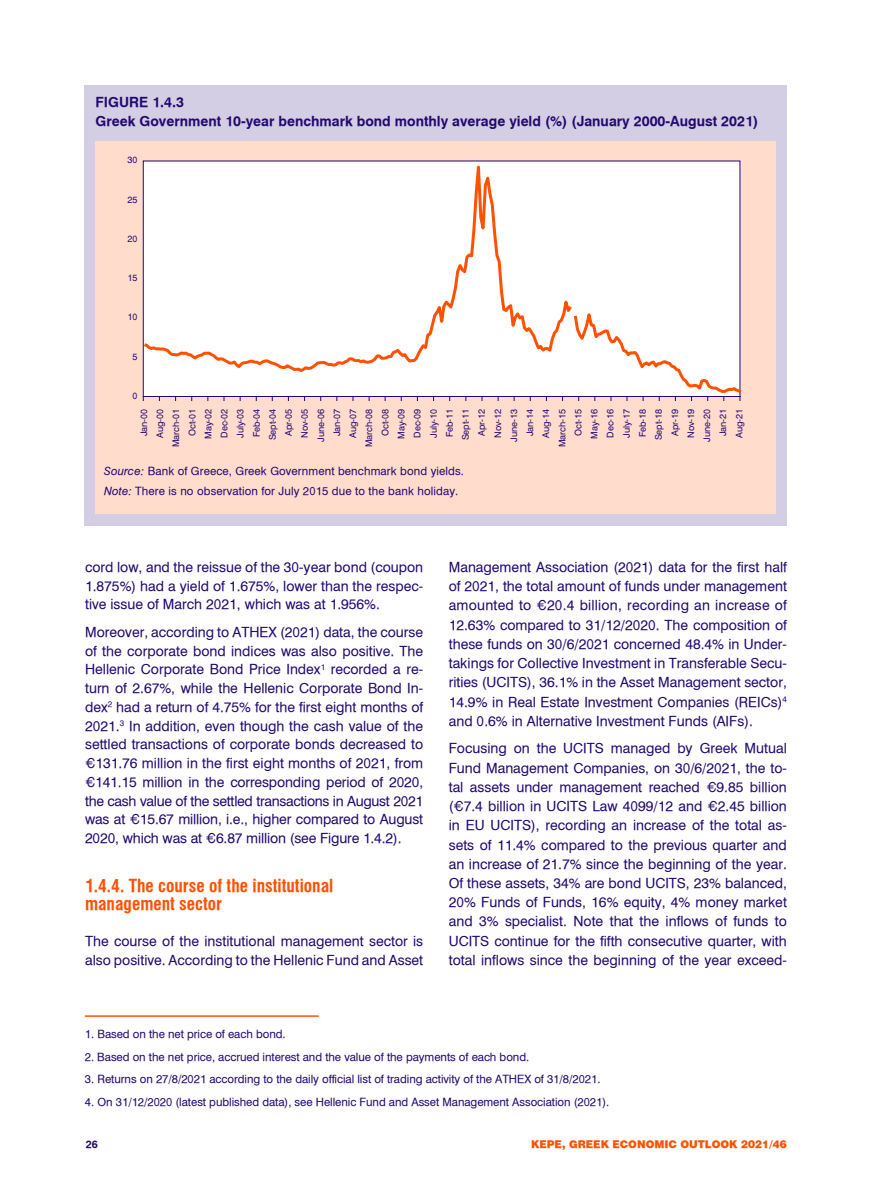
<style>
.page{position:relative;width:872px;height:1191px;background:#fff}
.page>*{position:absolute;margin:0;border:0;box-sizing:border-box;transform-origin:0 0}
.t1{font:18px/18.8px "UB Helvetica Cond Bold";color:#ff5100}
.t2{font:13.8px/19.2px "UB Helvetica";color:#230871;text-align:justify}
.t3{font:13.8px/18.8px "UB Helvetica Bold";color:#230871}
.t4{font:11.25px/20px "UB Helvetica";letter-spacing:-.005em;color:#230871}
.t5{font:900 10.5px "UB Helvetica";color:#ff5100}
.t6{font:10.5px "UB Helvetica Bold";color:#230871}
.t7{font:9px/16px "UB Helvetica";color:#230871;text-align:right}
.s1{font-family:"UB Helvetica Italic"}
.s2{font-family:"Helvetica"}
</style>
<div class="page">
<div style="left:85px;top:85px;width:702px;height:440px;background:#d3cee3"></div>
<div style="left:96px;top:141px;width:680px;height:372px;background:#ffdccc"></div>
<svg style="left:142px;top:396px;width:598px;height:5px"></svg>
<div style="left:142px;top:160px;width:600px;height:236px;background:#fff"></div>
<hr style="left:85px;top:1015px;width:234px;height:1px;background:#ff5100">
<p class="t3" style="left:96px;top:93px;width:664px">FIGURE 1.4.3<br>Greek Government 10-year benchmark bond monthly average yield (%) (January 2000-August 2021)</p>
<p class="t7" style="left:127px;top:152px;width:12px">30</p>
<p class="t7" style="left:127px;top:191px;width:12px">25</p>
<p class="t7" style="left:127px;top:231px;width:12px">20</p>
<p class="t7" style="left:127px;top:270px;width:12px">15</p>
<p class="t7" style="left:127px;top:309px;width:12px">10</p>
<p class="t7" style="left:132px;top:348px;width:7px">5</p>
<p class="t7" style="left:132px;top:387px;width:7px">0</p>
<p class="t7" style="left:136px;top:447px;width:40px;rotate:-90deg">Jan-00<br>Aug-00<br>March-01<br>Oct-01<br>May-02<br>Dec-02<br>July-03<br>Feb-04<br>Sept-04<br>Apr-05<br>Nov-05<br>June-06<br>Jan-07<br>Aug-07<br>March-08<br>Oct-08<br>May-09<br>Dec-09<br>July-10<br>Feb-11<br>Sept-11<br>Apr-12<br>Nov-12<br>June-13<br>Jan-14<br>Aug-14<br>March-15<br>Oct-15<br>May-16<br>Dec-16<br>July-17<br>Feb-18<br>Sept-18<br>Apr-19<br>Nov-19<br>June-20<br>Jan-21<br>Aug-21</p>
<p class="t4" style="left:104px;top:461px;width:361px"><span class="s1">Source:</span> Bank of Greece, Greek Government benchmark bond yields.<br><span class="s1">Note:</span> There is no observation for July 2015 due to the bank holiday.</p>
<p class="t2" style="left:85px;top:558px;width:340px;line-height:18.8px">cord low, and the reissue of the 30-year bond (coupon 1.875%) had a yield of 1.675%, lower than the respec&shy;tive issue of March 2021, which was at 1.956%.</p>
<p class="t2" style="left:85px;top:622px;width:340px;line-height:18.8px">Moreover, according to ATHEX (2021) data, the course of the corporate bond indices was also positive. The Hellenic Corporate Bond Price Index<sup>1</sup> recorded a re&shy;turn of 2.67%, while the Hellenic Corporate Bond In&shy;dex<sup>2</sup> had a return of 4.75% for the first eight months of 2021.<sup>3</sup> In addition, even though the cash value of the settled transactions of corporate bonds decreased to <span class="s2">€</span>131.76 million in the first eight months of 2021, from <span class="s2">€</span>141.15 million in the corresponding period of 2020, the cash value of the settled transactions in August 2021 was at <span class="s2">€</span>15.67 million, i.e., higher compared to August 2020, which was at <span class="s2">€</span>6.87 million (see Figure 1.4.2).</p>
<h1 class="t1" style="left:85px;top:876px;width:250px">1.4.4. The course of the institutional management sector</h1>
<p class="t2" style="left:85px;top:932px;width:340px;line-height:18.8px">The course of the institutional management sector is also positive. According to the Hellenic Fund and Asset</p>
<p class="t2" style="left:449px;top:557px;width:340px">Management Association (2021) data for the first half of 2021, the total amount of funds under management amounted to <span class="s2">€</span>20.4 billion, recording an increase of 12.63% compared to 31/12/2020. The composition of these funds on 30/6/2021 concerned 48.4% in Under&shy;takings for Collective Investment in Transferable Secu&shy;rities (UCITS), 36.1% in the Asset Management sector, 14.9% in Real Estate Investment Companies (REICs)<sup>4 </sup>and 0.6% in Alternative Investment Funds (AIFs).</p>
<p class="t2" style="left:449px;top:739px;width:340px">Focusing on the UCITS managed by Greek Mutual Fund Management Companies, on 30/6/2021, the to&shy;tal assets under management reached <span class="s2">€</span>9.85 billion (<span class="s2">€</span>7.4 billion in UCITS Law 4099/12 and <span class="s2">€</span>2.45 billion in EU UCITS), recording an increase of the total as&shy;sets of 11.4% compared to the previous quarter and an increase of 21.7% since the beginning of the year.<br>Of these assets, 34% are bond UCITS, 23% balanced, 20% Funds of Funds, 16% equity, 4% money market and 3% specialist. Note that the inflows of funds to UCITS continue for the fifth consecutive quarter, with total inflows since the beginning of the year exceed-</p>
<p class="t4" style="left:85px;top:1024px;width:202px">1. Based on the net price of each bond.</p>
<p class="t4" style="left:85px;top:1047px;width:446px">2. Based on the net price, accrued interest and the value of the payments of each bond.</p>
<p class="t4" style="left:85px;top:1069px;width:517px">3. Returns on 27/8/2021 according to the daily official list of trading activity of the ATHEX of 31/8/2021.</p>
<p class="t4" style="left:85px;top:1092px;width:526px">4. On 31/12/2020 (latest published data), see Hellenic Fund and Asset Management Association (2021).</p>
<p class="t6" style="left:86px;top:1138px;width:14px">26</p>
<p class="t5" style="left:531px;top:1138px;width:257px">KEPE, GREEK ECONOMIC OUTLOOK 2021/46</p>
</div>
